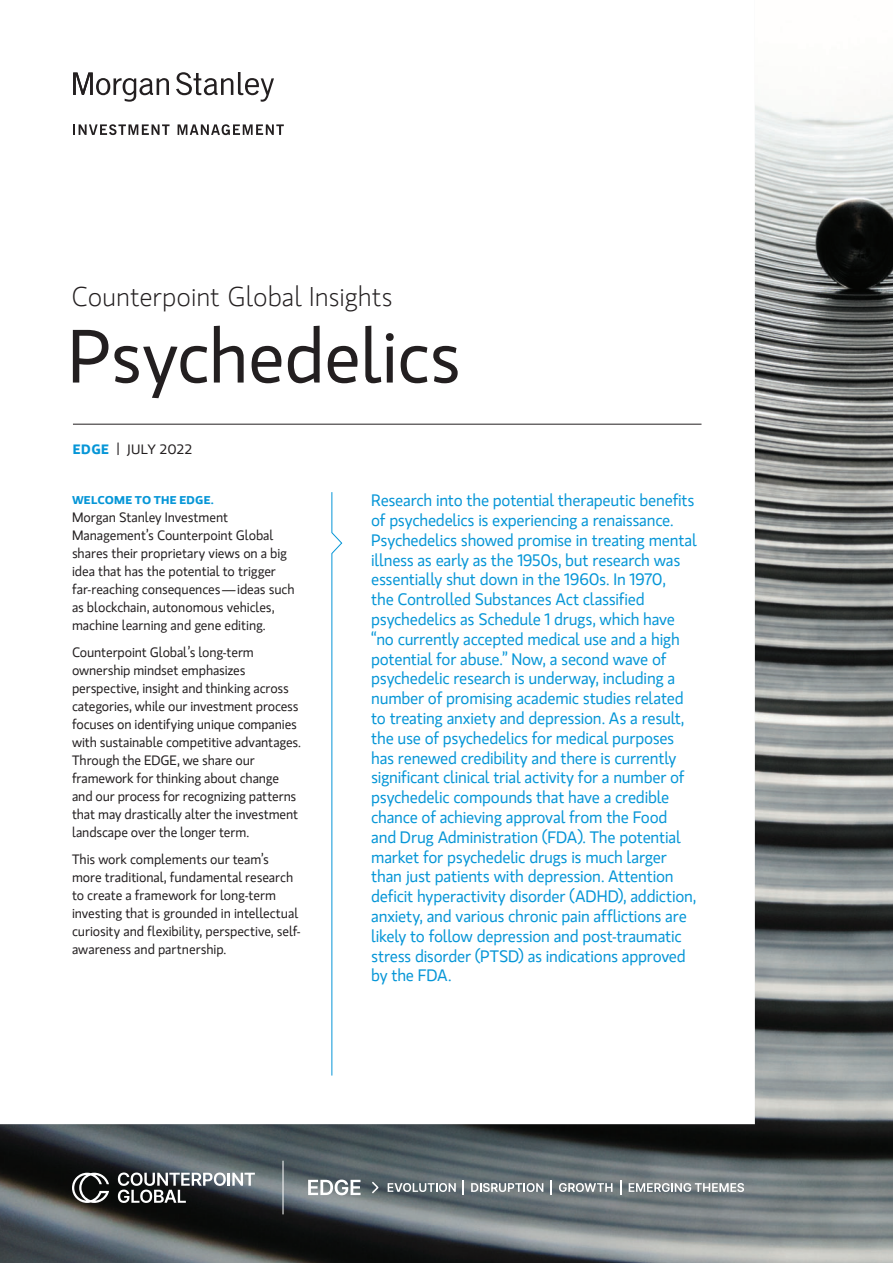
<style>
.page{position:relative;width:893px;height:1263px;background:#fff}
.page>*{position:absolute;margin:0;border:0;box-sizing:border-box;transform-origin:0 0}
.t1{font:75px "MS Gloriola II Std";letter-spacing:-.015em;color:#231f20}
.t2{font:300 27px "MS Gloriola II Std";letter-spacing:-.005em;color:#231f20}
.t3{font:16.5px/19.8px "MS Gloriola II Std";letter-spacing:-.015em;color:#0696d7}
.t4{font:13.5px/18px "MS Gloriola II Std";letter-spacing:-.01em;color:#231f20}
.t5{font:13.5px "MS Gloriola II Std";letter-spacing:.025em;color:#231f20;scale:1.05 1}
.t6{font:700 11.25px "MS Gloriola II Std";letter-spacing:.02em;color:#0696d7;scale:1.1 1}
.s1{font-weight:700;color:#0696d7}
</style>
<div class="page">
<img style="left:0;top:72px;width:893px;height:1191px">
<hr style="left:283px;top:1161px;width:1px;height:53px;background:#fff">
<svg style="left:308px;top:1179px;width:53px;height:16px"></svg>
<svg style="left:72px;top:1173px;width:37px;height:30px"></svg>
<svg style="left:118px;top:1172px;width:137px;height:31px"></svg>
<svg style="left:370px;top:1180px;width:10px;height:15px"></svg>
<svg style="left:388px;top:1183px;width:68px;height:9px"></svg>
<svg style="left:463px;top:1180px;width:1px;height:15px"></svg>
<svg style="left:471px;top:1183px;width:72px;height:9px"></svg>
<svg style="left:551px;top:1180px;width:1px;height:15px"></svg>
<svg style="left:559px;top:1183px;width:53px;height:9px"></svg>
<svg style="left:620px;top:1180px;width:1px;height:15px"></svg>
<svg style="left:629px;top:1183px;width:115px;height:9px"></svg>
<svg style="left:331px;top:491px;width:11px;height:585px"></svg>
<svg style="left:176px;top:72px;width:98px;height:30px"></svg>
<svg style="left:73px;top:73px;width:96px;height:29px"></svg>
<svg style="left:73px;top:124px;width:97px;height:11px"></svg>
<svg style="left:178px;top:124px;width:106px;height:11px"></svg>
<hr style="left:73px;top:424px;width:628px;height:1px;background:#231f20">
<h2 class="t2" style="left:72px;top:283px;width:323px">Counterpoint Global Insights</h2>
<h1 class="t1" style="left:68px;top:319px;width:395px">Psychedelics</h1>
<p class="t5" style="left:73px;top:442px;width:115px"><span class="s1">EDGE</span> | JULY 2022</p>
<p class="t6" style="left:72px;top:494px;width:131px">WELCOME TO THE EDGE.</p>
<p class="t4" style="left:72px;top:509px;width:224px">Morgan Stanley Investment Management’s Counterpoint Global shares their proprietary views on a big idea that has the potential to trigger far-reaching consequences — ideas such as blockchain, autonomous vehicles, machine learning and gene editing.</p>
<p class="t4" style="left:72px;top:644px;width:231px">Counterpoint Global’s long-term ownership mindset emphasizes perspective, insight and thinking across categories, while our investment process focuses on identifying unique companies with sustainable competitive advantages.<br>Through the EDGE, we share our framework for thinking about change and our process for recognizing patterns that may drastically alter the investment landscape over the longer term.</p>
<p class="t4" style="left:72px;top:851px;width:230px">This work complements our team’s more traditional, fundamental research to create a framework for long-term investing that is grounded in intellectual curiosity and flexibility, perspective, self&shy;awareness and partnership.</p>
<p class="t3" style="left:371px;top:491px;width:327px">Research into the potential therapeutic benefits of psychedelics is experiencing a renaissance.<br>Psychedelics showed promise in treating mental illness as early as the 1950s, but research was essentially shut down in the 1960s. In 1970,<br>the Controlled Substances Act classified psychedelics as Schedule 1 drugs, which have “no currently accepted medical use and a high potential for abuse.” Now, a second wave of psychedelic research is underway, including a number of promising academic studies related to treating anxiety and depression. As a result, the use of psychedelics for medical purposes has renewed credibility and there is currently significant clinical trial activity for a number of psychedelic compounds that have a credible chance of achieving approval from the Food<br>and Drug Administration (FDA). The potential market for psychedelic drugs is much larger than just patients with depression. Attention deficit hyperactivity disorder (ADHD), addiction, anxiety, and various chronic pain afflictions are likely to follow depression and post-traumatic stress disorder (PTSD) as indications approved by the FDA.</p>
</div>
